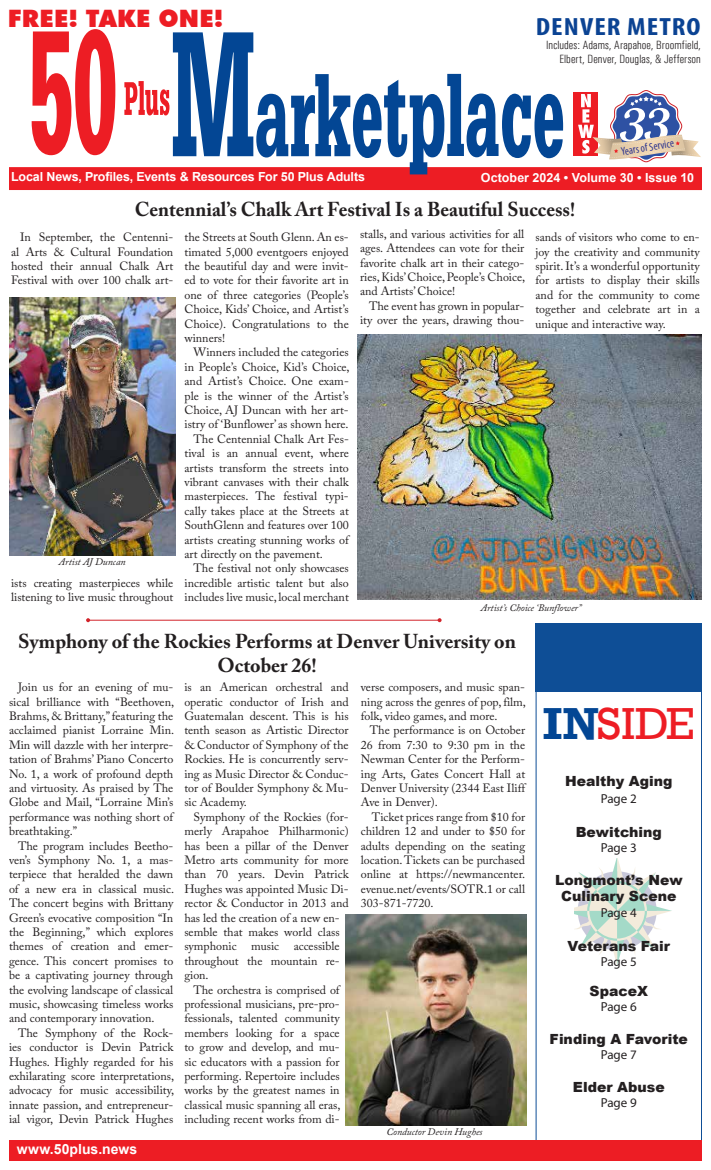
<style>
.page{position:relative;width:711px;height:1170px;background:#fff}
.page>*{position:absolute;margin:0;border:0;box-sizing:border-box;transform-origin:0 0}
.t1{font:46px "Rockwell";color:#ed1d24}
.t2{font:700 condensed 25px "Myriad Pro";letter-spacing:.035em;color:#0b4393;scale:1.17 1}
.t3{font:900 24px "Futura BT";letter-spacing:.015em;color:#ed1d24}
.t4{font:700 20px/24px "Adobe Caslon Pro";color:#231f20;text-align:center}
.t5{font:900 14px/16.8px "Arial";color:#231f20;text-align:center}
.t6{font:700 14px "Arial";color:#fff}
.t7{font:13px "Myriad Pro";color:#231f20}
.t8{font:700 12.5px "Arial";letter-spacing:-.01em;color:#fff}
.t9{font:12px/14.4px "Adobe Caslon Pro";color:#231f20;text-align:justify}
.t10{font:300 condensed 12px/14px "Univers";letter-spacing:.005em;color:#231f20;text-align:right}
.t11{font:condensed 11.3px "Myriad Pro";color:#2e3690}
.t12{font:italic 10px "Adobe Caslon Pro";color:#231f20}
.s1{font-weight:700;color:#034694}
</style>
<div class="page">
<div style="left:9px;top:167px;width:693px;height:23px;background:#ed1d24"></div>
<div style="left:573px;top:92px;width:25px;height:63px;background:#ed1d24"></div>
<svg style="left:32px;top:29px;width:83px;height:126px"></svg>
<svg style="left:124px;top:32px;width:439px;height:142px"></svg>
<div style="left:536px;top:678px;width:166px;height:473px;border:1px solid #0e4e96"></div>
<div style="left:9px;top:1140px;width:693px;height:21px;background:#ed1d24"></div>
<svg style="left:575px;top:858px;width:97px;height:108px"></svg>
<div style="left:536px;top:623px;width:166px;height:68px;background:#0e4e96"></div>
<svg style="left:578px;top:90px;width:123px;height:72px"></svg>
<img style="left:358px;top:335px;width:344px;height:265px">
<img style="left:346px;top:914px;width:180px;height:212px">
<img style="left:9px;top:297px;width:167px;height:258px">
<hr style="left:88px;top:620px;width:352px;height:1px;background:#d2232a">
<svg style="left:86px;top:618px;width:4px;height:4px"></svg>
<svg style="left:438px;top:618px;width:4px;height:4px"></svg>
<h3 class="t3" style="left:8px;top:4px;width:217px">FREE! TAKE ONE!</h3>
<h2 class="t2" style="left:536px;top:11px;width:142px">DENVER METRO</h2>
<p class="t10" style="left:546px;top:38px;width:156px">Includes: Adams, Arapahoe, Broomfield,<br>Elbert, Denver, Douglas, &amp; Jefferson</p>
<p class="t11" style="left:620px;top:145px;width:55px;rotate:-9deg">Years of Service</p>
<p class="t8" style="left:11px;top:168px;width:356px">Local News, Profiles, Events &amp; Resources For 50 Plus Adults</p>
<p class="t8" style="left:481px;top:169px;width:214px">October 2024 • Volume 30 • Issue 10</p>
<h3 class="t4" style="left:135px;top:197px;width:442px">Centennial’s Chalk Art Festival Is a Beautiful Success!</h3>
<p class="t9" style="left:11px;top:230px;width:164px;text-indent:9px">In September, the Centenni&shy;al Arts &amp; Cultural Foundation hosted their annual Chalk Art Festival with over 100 chalk art-</p>
<p class="t12" style="left:59px;top:556px;width:69px">Artist AJ Duncan</p>
<p class="t9" style="left:11px;top:576px;width:164px">ists creating masterpieces while listening to live music throughout</p>
<p class="t9" style="left:185px;top:230px;width:166px">the Streets at South Glenn. An es&shy;timated 5,000 eventgoers enjoyed the beautiful day and were invit&shy;ed to vote for their favorite art in one of three categories (People’s Choice, Kids’ Choice, and Artist’s Choice). Congratulations to the winners!</p>
<p class="t9" style="left:194px;top:345px;width:157px">Winners included the categories</p>
<p class="t9" style="left:185px;top:360px;width:167px">in People’s Choice, Kid’s Choice,</p>
<p class="t9" style="left:185px;top:374px;width:166px">and Artist’s Choice. One exam-</p>
<p class="t9" style="left:185px;top:388px;width:166px">ple is the winner of the Artist’s</p>
<p class="t9" style="left:185px;top:403px;width:166px">Choice, AJ Duncan with her art-</p>
<p class="t9" style="left:185px;top:417px;width:166px">istry of ‘Bunflower’ as shown here.</p>
<p class="t9" style="left:194px;top:432px;width:157px">The Centennial Chalk Art Fes-</p>
<p class="t9" style="left:185px;top:446px;width:166px">tival is an annual event, where</p>
<p class="t9" style="left:185px;top:460px;width:166px">artists transform the streets into</p>
<p class="t9" style="left:185px;top:475px;width:166px">vibrant canvases with their chalk</p>
<p class="t9" style="left:185px;top:489px;width:166px">masterpieces. The festival typi-</p>
<p class="t9" style="left:185px;top:504px;width:166px">cally takes place at the Streets at</p>
<p class="t9" style="left:185px;top:518px;width:166px">SouthGlenn and features over 100</p>
<p class="t9" style="left:185px;top:532px;width:166px">artists creating stunning works of</p>
<p class="t9" style="left:185px;top:547px;width:140px">art directly on the pavement.</p>
<p class="t9" style="left:194px;top:561px;width:157px">The festival not only showcases</p>
<p class="t9" style="left:185px;top:576px;width:166px">incredible artistic talent but also</p>
<p class="t9" style="left:185px;top:590px;width:166px">includes live music, local merchant</p>
<p class="t9" style="left:360px;top:226px;width:167px">stalls, and various activities for all ages. Attendees can vote for their favorite chalk art in their catego&shy;ries, Kids’ Choice, People’s Choice, and Artists’ Choice!</p>
<p class="t9" style="left:360px;top:298px;width:166px;text-align:right">The event has grown in popular&shy;ity over the years, drawing thou-</p>
<p class="t9" style="left:536px;top:230px;width:166px">sands of visitors who come to en&shy;joy the creativity and community spirit. It’s a wonderful opportunity for artists to display their skills and for the community to come together and celebrate art in a unique and interactive way.</p>
<p class="t12" style="left:481px;top:602px;width:102px">Artist’s Choice ‘Bunflower”</p>
<h3 class="t4" style="left:18px;top:629px;width:500px">Symphony of the Rockies Performs at Denver University on<br>October 26!</h3>
<p class="t9" style="left:9px;top:680px;width:167px;text-indent:9px">Join us for an evening of mu&shy;sical brilliance with “Beethoven, Brahms, &amp; Brittany,” featuring the acclaimed pianist Lorraine Min.<br>Min will dazzle with her interpre&shy;tation of Brahms’ Piano Concerto No. 1, a work of profound depth and virtuosity. As praised by The Globe and Mail, “Lorraine Min’s performance was nothing short of breathtaking.”</p>
<p class="t9" style="left:9px;top:838px;width:167px;text-indent:9px">The program includes Beetho&shy;ven’s Symphony No. 1, a mas&shy;terpiece that heralded the dawn of a new era in classical music.<br>The concert begins with Brittany Green’s evocative composition “In the Beginning,” which explores themes of creation and emer&shy;gence. This concert promises to be a captivating journey through the evolving landscape of classical music, showcasing timeless works and contemporary innovation.</p>
<p class="t9" style="left:9px;top:1025px;width:167px;text-indent:9px">The Symphony of the Rock&shy;ies conductor is Devin Patrick Hughes. Highly regarded for his exhilarating score interpretations, advocacy for music accessibility, innate passion, and entrepreneur&shy;ial vigor, Devin Patrick Hughes</p>
<p class="t6" style="left:17px;top:1139px;width:122px">www.50plus.news</p>
<p class="t9" style="left:184px;top:680px;width:166px">is an American orchestral and operatic conductor of Irish and Guatemalan descent. This is his tenth season as Artistic Director &amp; Conductor of Symphony of the Rockies. He is concurrently serv&shy;ing as Music Director &amp; Conduc&shy;tor of Boulder Symphony &amp; Mu&shy;sic Academy.</p>
<p class="t9" style="left:184px;top:809px;width:166px;text-align:left;text-indent:9px">Symphony of the Rockies (for&shy;merly Arapahoe Philharmonic) has been a pillar of the Denver<br>Metro arts community for more than 70 years. Devin Patrick<br>Hughes was appointed Music Di&shy;rector &amp; Conductor in 2013 and has led the creation of a new en&shy;semble that makes world class symphonic music accessible throughout the mountain re&shy;gion.</p>
<p class="t9" style="left:184px;top:982px;width:158px;text-indent:9px">The orchestra is comprised of professional musicians, pre-pro&shy;fessionals, talented community members looking for a space to grow and develop, and mu&shy;sic educators with a passion for performing. Repertoire includes works by the greatest names in classical music spanning all eras, including recent works from di-</p>
<p class="t9" style="left:361px;top:680px;width:167px">verse composers, and music span&shy;ning across the genres of pop, film, folk, video games, and more.</p>
<p class="t9" style="left:361px;top:723px;width:166px;text-indent:9px">The performance is on October 26 from 7:30 to 9:30 pm in the Newman Center for the Perform&shy;ing Arts, Gates Concert Hall at Denver University (2344 East Iliff Ave in Denver).</p>
<p class="t9" style="left:361px;top:809px;width:166px;text-indent:11px">Ticket prices range from $10 for children 12 and under to $50 for adults depending on the seating location. Tickets can be purchased online at https://newmancenter. evenue.net/events/SOTR.1 or call 303-871-7720.</p>
<p class="t12" style="left:386px;top:1125px;width:98px">Conductor Devin Hughes</p>
<h1 class="t1" style="left:543px;top:697px;width:153px"><span class="s1">IN</span>SIDE</h1>
<p class="t5" style="left:565px;top:772px;width:109px">Healthy Aging</p>
<p class="t7" style="left:601px;top:791px;width:38px">Page 2</p>
<p class="t5" style="left:576px;top:823px;width:88px">Bewitching</p>
<p class="t7" style="left:601px;top:840px;width:38px">Page 3</p>
<p class="t5" style="left:555px;top:871px;width:129px">Longmont’s New<br>Culinary Scene</p>
<p class="t7" style="left:601px;top:905px;width:38px">Page 4</p>
<p class="t5" style="left:567px;top:937px;width:104px">Veterans Fair</p>
<p class="t7" style="left:601px;top:954px;width:38px">Page 5</p>
<p class="t5" style="left:590px;top:982px;width:60px">SpaceX</p>
<p class="t7" style="left:601px;top:999px;width:38px">Page 6</p>
<p class="t5" style="left:550px;top:1030px;width:140px">Finding A Favorite</p>
<p class="t7" style="left:601px;top:1047px;width:38px">Page 7</p>
<p class="t5" style="left:573px;top:1078px;width:93px">Elder Abuse</p>
<p class="t7" style="left:601px;top:1095px;width:38px">Page 9</p>
</div>
